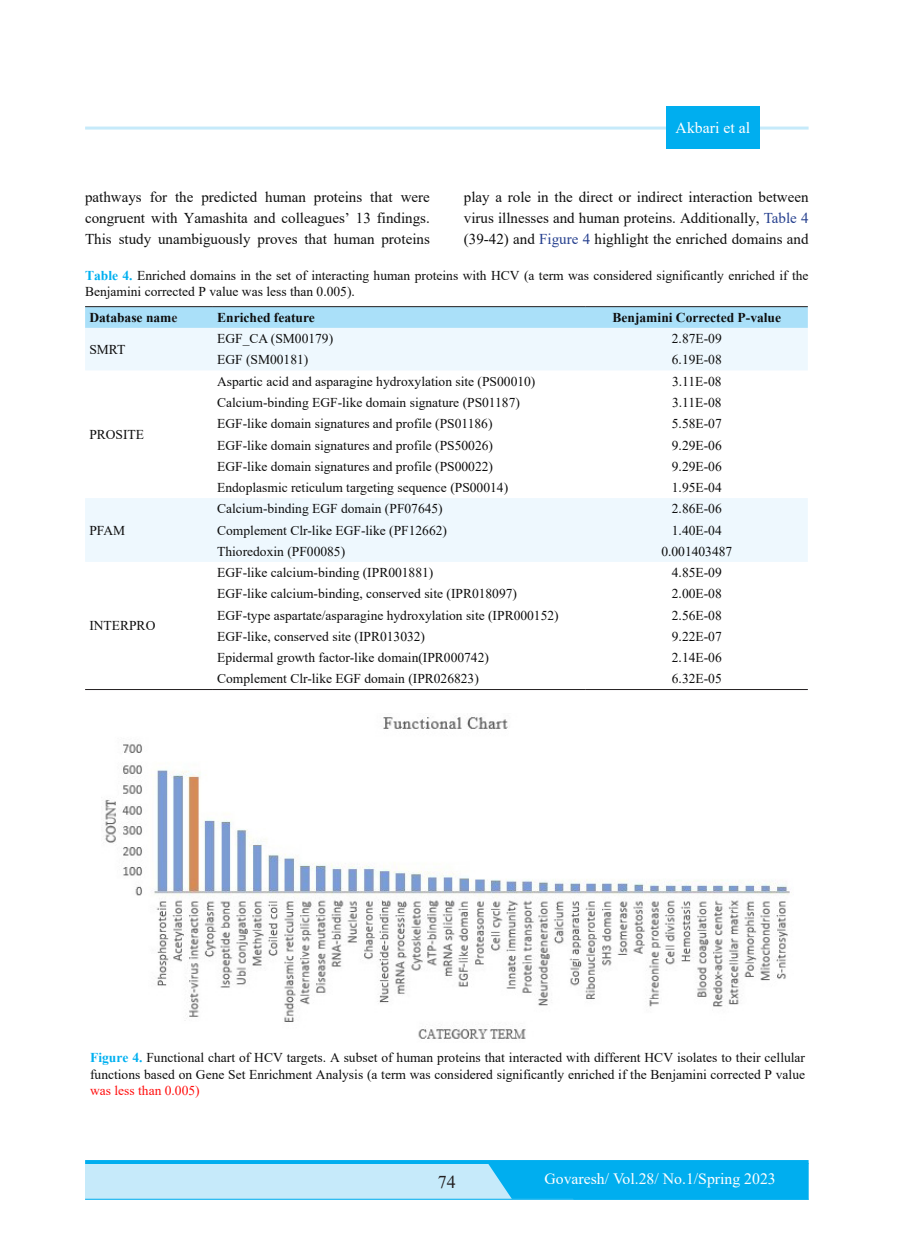
<style>
.page{position:relative;width:915px;height:1255px;background:#fff}
.page>*{position:absolute;margin:0;border:0;box-sizing:border-box;transform-origin:0 0}
.t1{font:18px "Times New Roman";color:#231f20}
.t2{font:15.75px "Times New Roman";color:#fff}
.t3{font:15px/21px "Times New Roman";color:#0d0d0d;text-align:justify}
.heading_3{font:13.5px/16.5px "Times New Roman";color:#0d0d0d}
.heading_3-2{font:700 13.5px "Times New Roman";color:#0d0d0d}
.s1{color:#253f8e}
.s2{font-weight:700;color:#00b0f0}
.s3{color:#231f20}
.s4{color:#ff0d0d}
</style>
<div class="page">
<div style="left:85px;top:1159px;width:723px;height:5px;background:#00aeef"></div>
<div style="left:85px;top:1164px;width:723px;height:35px;background:#c6eafa"></div>
<hr style="left:85px;top:1198px;width:723px;height:1px;background:#00aeef">
<div style="left:487px;top:1164px;width:321px;height:35px;background:#00aeef"></div>
<hr style="left:85px;top:126px;width:723px;height:3px;background:#c6eafa">
<div style="left:665px;top:106px;width:94px;height:43px;background:#00aeef"></div>
<svg style="left:85px;top:307px;width:722px;height:21px;background:#a9def7"></svg>
<svg style="left:85px;top:328px;width:722px;height:234px"></svg>
<hr style="left:85px;top:689px;width:128px;height:1px;background:#231f20">
<hr style="left:213px;top:689px;width:372px;height:1px;background:#231f20">
<hr style="left:585px;top:689px;width:222px;height:1px;background:#231f20">
<hr style="left:85px;top:306px;width:128px;height:1px;background:#231f20">
<hr style="left:213px;top:306px;width:372px;height:1px;background:#231f20">
<hr style="left:585px;top:306px;width:222px;height:1px;background:#231f20">
<img style="left:105px;top:717px;width:685px;height:322px">
<p class="t2" style="left:675px;top:117px;width:76px">Akbari et al</p>
<p class="t3" style="left:85px;top:186px;width:346px">pathways for the predicted human proteins that were congruent with Yamashita and colleagues’ 13 findings.<br>This study unambiguously proves that human proteins</p>
<p class="t3" style="left:463px;top:186px;width:346px">play a role in the direct or indirect interaction between virus illnesses and human proteins. Additionally, <span class="s1">Table 4 </span>(39-42) and <span class="s1">Figure 4</span> highlight the enriched domains and</p>
<p class="heading_3" style="left:85px;top:266px;width:724px"><span class="s2">Table 4.</span> Enriched domains in the set of interacting human proteins with HCV (a term was considered significantly enriched if the<br>Benjamini corrected P value was less than 0.005).</p>
<p class="heading_3-2" style="left:89px;top:307px;width:90px">Database nam<span class="s3">e</span></p>
<p class="heading_3-2" style="left:217px;top:307px;width:99px">Enriched feature</p>
<p class="heading_3-2" style="left:612px;top:307px;width:170px">Benjamini Corrected P-value</p>
<p class="heading_3" style="left:89px;top:341px;width:37px">SMRT</p>
<p class="heading_3" style="left:217px;top:330px;width:117px">EGF_CA (SM00179)</p>
<p class="heading_3" style="left:671px;top:330px;width:51px">2.87E-09</p>
<p class="heading_3" style="left:217px;top:351px;width:93px">EGF (SM00181)</p>
<p class="heading_3" style="left:671px;top:351px;width:51px">6.19E-08</p>
<p class="heading_3" style="left:89px;top:426px;width:56px">PROSITE</p>
<p class="heading_3" style="left:89px;top:521px;width:37px">PFAM</p>
<p class="heading_3" style="left:89px;top:617px;width:68px">INTERPRO</p>
<p class="heading_3" style="left:217px;top:372px;width:319px">Aspartic acid and asparagine hydroxylation site (PS00010)</p>
<p class="heading_3" style="left:672px;top:372px;width:51px">3.11E-08</p>
<p class="heading_3" style="left:217px;top:394px;width:304px">Calcium-binding EGF-like domain signature (PS01187)</p>
<p class="heading_3" style="left:672px;top:394px;width:51px">3.11E-08</p>
<p class="heading_3" style="left:217px;top:415px;width:277px">EGF-like domain signatures and profile (PS01186)</p>
<p class="heading_3" style="left:671px;top:415px;width:51px">5.58E-07</p>
<p class="heading_3" style="left:217px;top:436px;width:277px">EGF-like domain signatures and profile (PS50026)</p>
<p class="heading_3" style="left:671px;top:436px;width:51px">9.29E-06</p>
<p class="heading_3" style="left:217px;top:457px;width:277px">EGF-like domain signatures and profile (PS00022)</p>
<p class="heading_3" style="left:671px;top:457px;width:51px">9.29E-06</p>
<p class="heading_3" style="left:217px;top:479px;width:292px">Endoplasmic reticulum targeting sequence (PS00014)</p>
<p class="heading_3" style="left:671px;top:479px;width:51px">1.95E-04</p>
<p class="heading_3" style="left:217px;top:500px;width:227px">Calcium-binding EGF domain (PF07645)</p>
<p class="heading_3" style="left:671px;top:500px;width:51px">2.86E-06</p>
<p class="heading_3" style="left:217px;top:521px;width:231px">Complement Clr-like EGF-like (PF12662)</p>
<p class="heading_3" style="left:671px;top:521px;width:51px">1.40E-04</p>
<p class="heading_3" style="left:217px;top:542px;width:129px">Thioredoxin (PF00085)</p>
<p class="heading_3" style="left:661px;top:542px;width:72px">0.001403487</p>
<p class="heading_3" style="left:217px;top:564px;width:217px">EGF-like calcium-binding (IPR001881)</p>
<p class="heading_3" style="left:671px;top:564px;width:51px">4.85E-09</p>
<p class="heading_3" style="left:217px;top:585px;width:301px">EGF-like calcium-binding, conserved site (IPR018097)</p>
<p class="heading_3" style="left:671px;top:585px;width:51px">2.00E-08</p>
<p class="heading_3" style="left:217px;top:606px;width:343px">EGF-type aspartate/asparagine hydroxylation site (IPR000152)</p>
<p class="heading_3" style="left:671px;top:606px;width:51px">2.56E-08</p>
<p class="heading_3" style="left:217px;top:627px;width:209px">EGF-like, conserved site (IPR013032)</p>
<p class="heading_3" style="left:671px;top:627px;width:51px">9.22E-07</p>
<p class="heading_3" style="left:217px;top:649px;width:273px">Epidermal growth factor-like domain(IPR000742)</p>
<p class="heading_3" style="left:671px;top:649px;width:51px">2.14E-06</p>
<p class="heading_3" style="left:217px;top:670px;width:263px">Complement Clr-like EGF domain (IPR026823)</p>
<p class="heading_3" style="left:671px;top:670px;width:51px">6.32E-05</p>
<p class="heading_3" style="left:90px;top:1049px;width:716px;text-align:justify"><span class="s2">Figure 4.</span> Functional chart of HCV targets. A subset of human proteins that interacted with different HCV isolates to their cellular functions based on Gene Set Enrichment Analysis (a term was considered significantly enriched if the Benjamini corrected P value <span class="s4">was less than 0.005)</span></p>
<h1 class="t1" style="left:437px;top:1169px;width:19px">74</h1>
<p class="t2" style="left:544px;top:1167px;width:233px">Govaresh/ Vol.28/ No.1/Spring 2023</p>
</div>
